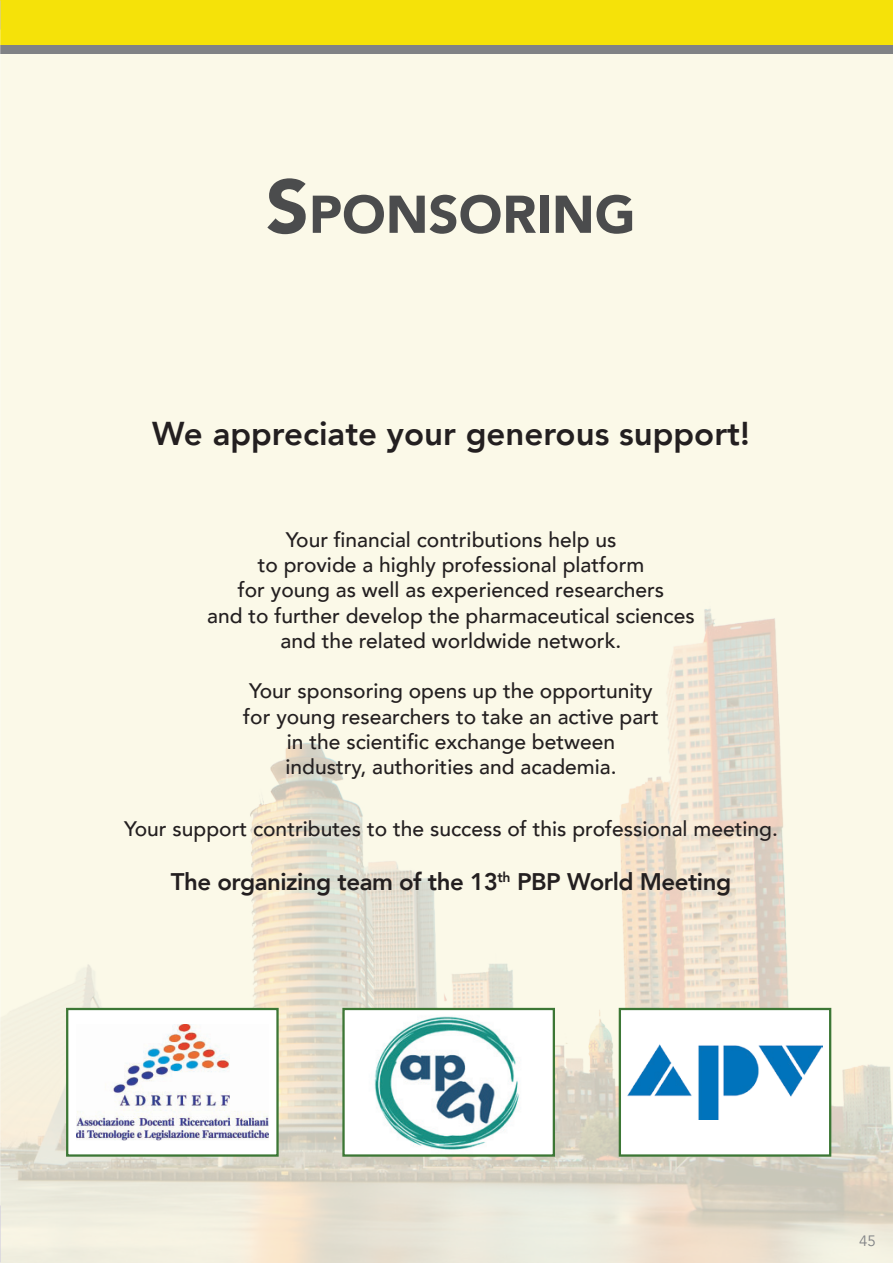
<style>
.page{position:relative;width:893px;height:1263px;background:#fbf9e8}
.page>*{position:absolute;margin:0;border:0;box-sizing:border-box;transform-origin:0 0}
.t1{font:900 52.5px "Avenir";color:#4b4c4d}
.t2{font:800 33px "Avenir";color:#231f20}
.t3{font:800 24px "Avenir";letter-spacing:-.02em;color:#231f20}
.t4{font:500 21px/25.2px "Avenir";color:#231f20;text-align:center}
.t5{font:15px "Avenir";color:#808285}
.s1{font-size:75px}
</style>
<div class="page">
<img style="left:0;top:609px;width:893px;height:654px">
<div style="left:0;top:0;width:893px;height:46px;background:#f5e209"></div>
<div style="left:0;top:46px;width:893px;height:8px;background:#808285"></div>
<img style="left:0;top:2px;width:1px;height:353px">
<img style="left:0;top:873px;width:1px;height:48px">
<img style="left:0;top:921px;width:1px;height:47px">
<img style="left:0;top:968px;width:1px;height:48px">
<img style="left:0;top:1016px;width:1px;height:47px">
<img style="left:0;top:1063px;width:1px;height:48px">
<img style="left:0;top:1111px;width:1px;height:47px">
<img style="left:0;top:1158px;width:1px;height:47px">
<svg style="left:0;top:1262px;width:12px;height:1px"></svg>
<div style="left:67px;top:1009px;width:211px;height:146px;background:#fff"></div>
<img style="left:76px;top:1024px;width:193px;height:116px">
<div style="left:66px;top:1008px;width:213px;height:149px;border:2px solid #3c7735"></div>
<div style="left:620px;top:1009px;width:210px;height:146px;background:#fff"></div>
<img style="left:628px;top:1045px;width:194px;height:74px">
<div style="left:619px;top:1008px;width:212px;height:149px;border:2px solid #3c7735"></div>
<div style="left:344px;top:1009px;width:210px;height:146px;background:#fff"></div>
<img style="left:374px;top:1016px;width:145px;height:134px">
<div style="left:342px;top:1008px;width:213px;height:149px;border:2px solid #3c7735"></div>
<h1 class="t1" style="left:266px;top:170px;width:371px"><span class="s1">S</span>PONSORING</h1>
<h2 class="t2" style="left:152px;top:408px;width:599px">We appreciate your generous support!</h2>
<p class="t4" style="left:207px;top:526px;width:489px">Your financial contributions help us<br>to provide a highly professional platform<br>for young as well as experienced researchers<br>and to further develop the pharmaceutical sciences and the related worldwide network.</p>
<p class="t4" style="left:243px;top:677px;width:417px">Your sponsoring opens up the opportunity for young researchers to take an active part in the scientific exchange between<br>industry, authorities and academia.</p>
<p class="t4" style="left:124px;top:814px;width:655px">Your support contributes to the success of this professional meeting.</p>
<p class="t3" style="left:171px;top:863px;width:562px">The organizing team of the 13<sup>th</sup> PBP World Meeting</p>
<p class="t5" style="left:859px;top:1232px;width:18px">45</p>
</div>
